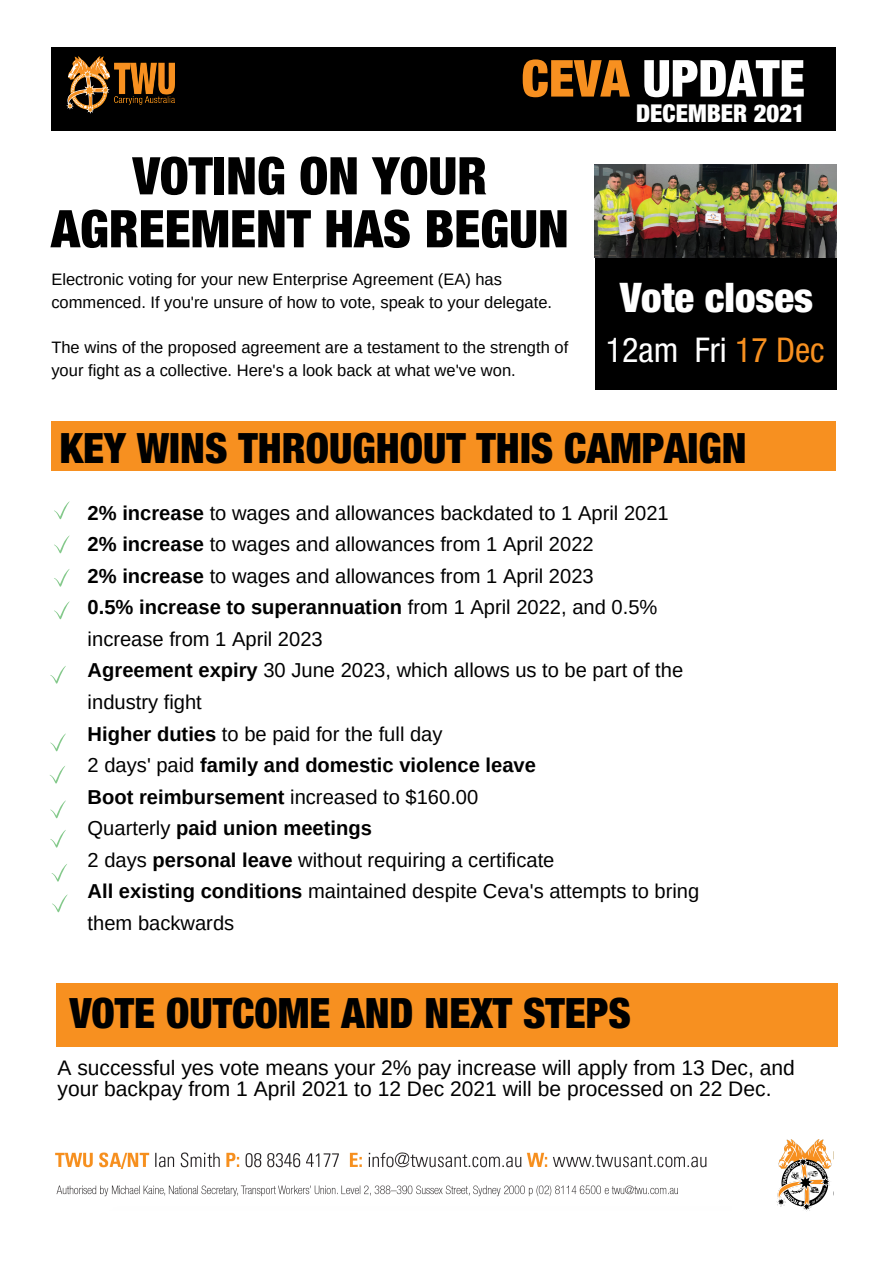
<style>
.page{position:relative;width:894px;height:1264px;background:#fff}
.page>*{position:absolute;margin:0;border:0;box-sizing:border-box;transform-origin:0 0}
.t1{font:900 condensed 51.9px/52.9px "Helvetica Neue LT Std";color:#000;text-align:center}
.t2{font:900 condensed 51px "Helvetica Neue LT Std";color:#fff}
.t3{font:900 condensed 41.85px "Helvetica Neue LT Std";color:#000}
.t4{font:900 condensed 40.8px "Helvetica Neue LT Std";color:#fff}
.t5{font:condensed 34.05px "Helvetica Neue LT Std";color:#fff}
.t6{font:900 condensed 24.6px "Helvetica Neue LT Std";color:#fff}
.t7{font:21px/21.5px "Arimo";color:#000}
.t8{font:20.1px/31.5px "Arimo";color:#000}
.t9{font:700 20.1px "Arimo";color:#000}
.t10{font:16.5px/22.5px "Arimo";color:#000}
.s1{color:#f79020}
.s2{font-weight:700}
.s3{font-weight:400}
</style>
<div class="page">
<img style="left:776px;top:1139px;width:56px;height:72px">
<img style="left:55px;top:1152px;width:652px;height:45px">
<div style="left:51px;top:48px;width:784px;height:83px;background:#000"></div>
<img style="left:66px;top:56px;width:108px;height:58px">
<div style="left:56px;top:983px;width:781px;height:63px;background:#f79020"></div>
<div style="left:594px;top:256px;width:241px;height:133px;background:#000"></div>
<div style="left:51px;top:421px;width:784px;height:50px;background:#f79020"></div>
<svg style="left:54px;top:502px;width:15px;height:17px"></svg>
<svg style="left:54px;top:536px;width:15px;height:17px"></svg>
<svg style="left:54px;top:569px;width:15px;height:18px"></svg>
<svg style="left:54px;top:602px;width:15px;height:17px"></svg>
<svg style="left:50px;top:666px;width:16px;height:17px"></svg>
<svg style="left:50px;top:733px;width:16px;height:18px"></svg>
<svg style="left:49px;top:766px;width:16px;height:17px"></svg>
<svg style="left:50px;top:800px;width:16px;height:18px"></svg>
<svg style="left:50px;top:830px;width:16px;height:17px"></svg>
<svg style="left:51px;top:864px;width:16px;height:17px"></svg>
<svg style="left:52px;top:895px;width:15px;height:17px"></svg>
<img style="left:594px;top:165px;width:241px;height:92px">
<p class="t2" style="left:521px;top:60px;width:285px"><span class="s1">CEVA</span> UPDATE</p>
<p class="t6" style="left:636px;top:104px;width:170px">DECEMBER 2021</p>
<p class="t1" style="left:51px;top:157px;width:519px">VOTING ON YOUR<br>AGREEMENT HAS BEGUN</p>
<p class="t10" style="left:51px;top:268px;width:502px">Electronic voting for your new Enterprise Agreement (EA) has commenced. If you're unsure of how to vote, speak to your delegate.</p>
<p class="t10" style="left:51px;top:336px;width:518px">The wins of the proposed agreement are a testament to the strength of your fight as a collective. Here's a look back at what we've won.</p>
<p class="t4" style="left:619px;top:283px;width:194px">Vote closes</p>
<p class="t5" style="left:605px;top:337px;width:220px">12am Fri <span class="s1">17 Dec</span></p>
<p class="t3" style="left:60px;top:433px;width:688px">KEY WINS THROUGHOUT THIS CAMPAIGN</p>
<p class="t8" style="left:88px;top:497px;width:582px"><span class="s2">2% increase</span> to wages and allowances backdated to 1 April 2021</p>
<p class="t8" style="left:88px;top:528px;width:507px"><span class="s2">2% increase</span> to wages and allowances from 1 April 2022</p>
<p class="t8" style="left:88px;top:560px;width:507px"><span class="s2">2% increase</span> to wages and allowances from 1 April 2023</p>
<p class="t8" style="left:88px;top:591px;width:571px"><span class="s2">0.5% increase to superannuation</span> from 1 April 2022, and 0.5% increase from 1 April 2023</p>
<p class="t8" style="left:88px;top:654px;width:597px"><span class="s2">Agreement expiry</span> 30 June 2023, which allows us to be part of the industry fight</p>
<p class="t8" style="left:88px;top:717px;width:356px"><span class="s2">Higher duties</span> to be paid for the full day</p>
<p class="t9" style="left:88px;top:753px;width:449px"><span class="s3">2 days' paid</span> family and domestic violence leave</p>
<p class="t8" style="left:88px;top:780px;width:392px"><span class="s2">Boot reimbursement</span> increased to $160.00</p>
<p class="t9" style="left:88px;top:817px;width:286px"><span class="s3">Quarterly</span> paid union meetings</p>
<p class="t8" style="left:88px;top:844px;width:468px">2 days <span class="s2">personal leave</span> without requiring a certificate</p>
<p class="t8" style="left:88px;top:875px;width:613px"><span class="s2">All existing conditions</span> maintained despite Ceva's attempts to bring them backwards</p>
<p class="t3" style="left:70px;top:998px;width:562px">VOTE OUTCOME AND NEXT STEPS</p>
<p class="t7" style="left:57px;top:1056px;width:738px">A successful yes vote means your 2% pay increase will apply from 13 Dec, and your backpay from 1 April 2021 to 12 Dec 2021 will be processed on 22 Dec.</p>
</div>
